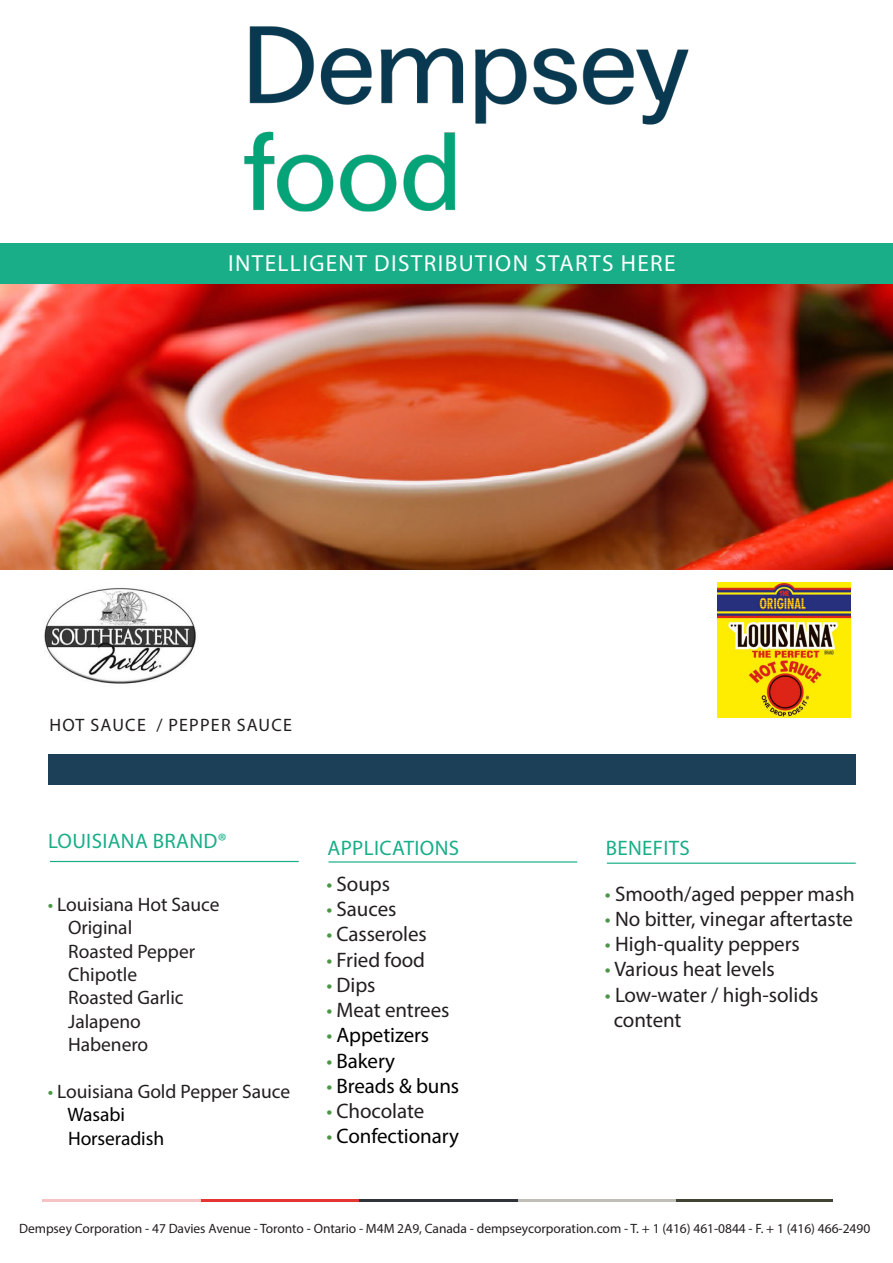
<style>
.page{position:relative;width:893px;height:1263px;background:#fff}
.page>*{position:absolute;margin:0;border:0;box-sizing:border-box;transform-origin:0 0}
.t1{font:23.25px "Myriad Pro";letter-spacing:.06em;color:#fff}
.t2{font:21px "Myriad Pro";letter-spacing:-.005em;color:#231f20}
.t3{font:21px "Myriad Pro";letter-spacing:-.005em;color:#000}
.t4{font:21px "Myriad Pro";letter-spacing:.015em;color:#19ae88}
.t5{font:19.5px "Myriad Pro";letter-spacing:-.005em;color:#231f20}
.t6{font:19.5px "Myriad Pro";letter-spacing:-.005em;color:#000}
.t7{font:18px "Myriad Pro";letter-spacing:.07em;color:#231f20}
.t8{font:13.5px "Myriad Pro";letter-spacing:-.005em;color:#231f20}
.s1{color:#4c9647}
</style>
<div class="page">
<div style="left:0;top:243px;width:893px;height:43px;background:#19ae88"></div>
<hr style="left:328px;top:861px;width:249px;height:1px;background:#19ae88">
<hr style="left:50px;top:861px;width:249px;height:1px;background:#19ae88">
<hr style="left:607px;top:862px;width:249px;height:2px;background:#19ae88">
<div style="left:48px;top:755px;width:808px;height:30px;background:#1d4059"></div>
<img style="left:44px;top:588px;width:152px;height:96px">
<img style="left:0;top:285px;width:893px;height:285px">
<img style="left:718px;top:583px;width:132px;height:134px">
<img style="left:244px;top:26px;width:445px;height:186px">
<hr style="left:675px;top:1199px;width:158px;height:2px;background:#414334">
<hr style="left:517px;top:1199px;width:158px;height:2px;background:#c1beb7">
<hr style="left:359px;top:1199px;width:158px;height:2px;background:#30343a">
<hr style="left:201px;top:1199px;width:158px;height:2px;background:#e33633">
<hr style="left:43px;top:1199px;width:158px;height:2px;background:#f6c3c5">
<p class="t1" style="left:228px;top:249px;width:449px">INTELLIGENT DISTRIBUTION STARTS HERE</p>
<p class="t1" style="left:223px;top:254px;width:449px">INTELLIGENT DISTRIBUTION STARTS HERE</p>
<p class="t7" style="left:49px;top:714px;width:244px">HOT SAUCE / PEPPER SAUCE</p>
<p class="t4" style="left:48px;top:828px;width:180px">LOUISIANA BRAND®</p>
<p class="t5" style="left:48px;top:892px;width:173px"><span class="s1">•</span> Louisiana Hot Sauce</p>
<p class="t5" style="left:68px;top:915px;width:66px">Original</p>
<p class="t5" style="left:68px;top:939px;width:128px">Roasted Pepper</p>
<p class="t5" style="left:68px;top:962px;width:70px">Chipotle</p>
<p class="t5" style="left:68px;top:986px;width:117px">Roasted Garlic</p>
<p class="t5" style="left:68px;top:1009px;width:74px">Jalapeno</p>
<p class="t5" style="left:68px;top:1032px;width:82px">Habenero</p>
<p class="t5" style="left:48px;top:1079px;width:244px"><span class="s1">•</span> Louisiana Gold Pepper Sauce</p>
<p class="t6" style="left:67px;top:1103px;width:59px">Wasabi</p>
<p class="t6" style="left:68px;top:1126px;width:98px">Horseradish</p>
<p class="t4" style="left:328px;top:834px;width:133px">APPLICATIONS</p>
<p class="t2" style="left:326px;top:871px;width:65px"><span class="s1">•</span> Soups</p>
<p class="t2" style="left:326px;top:896px;width:72px"><span class="s1">•</span> Sauces</p>
<p class="t2" style="left:326px;top:921px;width:102px"><span class="s1">•</span> Casseroles</p>
<p class="t2" style="left:326px;top:947px;width:100px"><span class="s1">•</span> Fried food</p>
<p class="t2" style="left:326px;top:972px;width:51px"><span class="s1">•</span> Dips</p>
<p class="t2" style="left:326px;top:997px;width:125px"><span class="s1">•</span> Meat entrees</p>
<p class="t3" style="left:326px;top:1022px;width:104px"><span class="s1">•</span> Appetizers</p>
<p class="t3" style="left:326px;top:1047px;width:70px"><span class="s1">•</span> Bakery</p>
<p class="t3" style="left:326px;top:1073px;width:134px"><span class="s1">•</span> Breads &amp; buns</p>
<p class="t2" style="left:326px;top:1098px;width:99px"><span class="s1">•</span> Chocolate</p>
<p class="t3" style="left:326px;top:1123px;width:134px"><span class="s1">•</span> Confectionary</p>
<p class="t4" style="left:606px;top:834px;width:86px">BENEFITS</p>
<p class="t2" style="left:605px;top:881px;width:252px"><span class="s1">•</span> Smooth/aged pepper mash</p>
<p class="t2" style="left:605px;top:906px;width:250px"><span class="s1">•</span> No bitter, vinegar aftertaste</p>
<p class="t2" style="left:605px;top:931px;width:196px"><span class="s1">•</span> High-quality peppers</p>
<p class="t2" style="left:605px;top:956px;width:171px"><span class="s1">•</span> Various heat levels</p>
<p class="t2" style="left:605px;top:982px;width:215px"><span class="s1">•</span> Low-water / high-solids</p>
<p class="t2" style="left:614px;top:1007px;width:69px">content</p>
<p class="t8" style="left:19px;top:1220px;width:853px">Dempsey Corporation - 47 Davies Avenue - Toronto - Ontario - M4M 2A9, Canada - dempseycorporation.com - T. + 1 (416) 461-0844 - F. + 1 (416) 466-2490</p>
</div>
